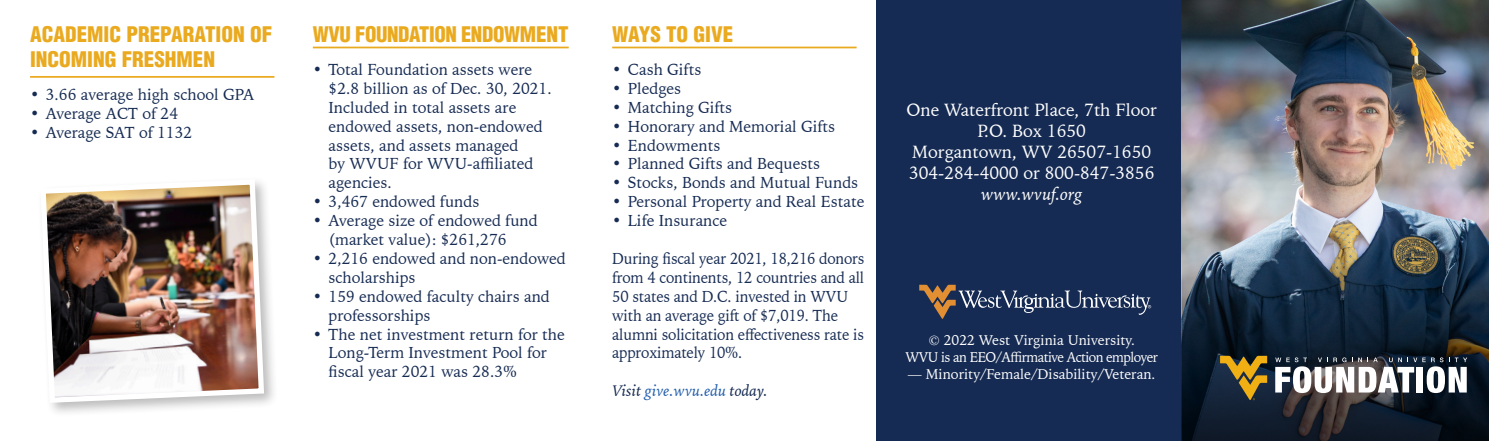
<style>
.page{position:relative;width:1489px;height:441px;background:#fff}
.page>*{position:absolute;margin:0;border:0;box-sizing:border-box;transform-origin:0 0}
.t1{font:900 condensed 21px/25.2px "Helvetica";color:#eaaa20}
.t2{font:900 condensed 21px "Helvetica";letter-spacing:-.02em;color:#eaaa20}
.t3{font:17.5px "Iowan Old Style BT Pro";color:#fff}
.t4{font:italic 17.5px "Iowan Old Style BT Pro";color:#fff}
.t5{font:15.75px/18.9px "Iowan Old Style BT Pro";color:#162b53}
.t6{font:15.75px/18.9px "Iowan Old Style BT Pro";color:#162b53;scale:.95 1}
.t7{font:italic 15.75px "Iowan Old Style BT Pro";color:#235fad}
.t8{font:14px "Iowan Old Style BT Pro";color:#fff}
.t9{font:14px "Iowan Old Style BT Pro";letter-spacing:-.04em;color:#fff;scale:.96 1}
.s1{color:#162b53}
</style>
<div class="page">
<div style="left:876px;top:0;width:305px;height:441px;background:#162b53"></div>
<img style="left:1181px;top:0;width:307px;height:238px">
<svg style="left:1181px;top:238px;width:307px;height:203px;background:#233241"></svg>
<hr style="left:30px;top:76px;width:244px;height:2px;background:#eaaa20">
<hr style="left:612px;top:47px;width:244px;height:1px;background:#eaaa20">
<svg style="left:1220px;top:356px;width:47px;height:44px;background:#71602b"></svg>
<svg style="left:1275px;top:357px;width:192px;height:36px"></svg>
<hr style="left:313px;top:47px;width:255px;height:1px;background:#eaaa20">
<div style="left:37px;top:176px;width:242px;height:242px;background:#231f20;opacity:.3"></div>
<img style="left:38px;top:177px;width:229px;height:229px">
<svg style="left:919px;top:285px;width:232px;height:34px"></svg>
<p class="t1" style="left:30px;top:22px;width:244px">ACADEMIC PREPARATION OF<br>INCOMING FRESHMEN</p>
<p class="t1" style="left:612px;top:22px;width:123px">WAYS TO GIVE</p>
<p class="t2" style="left:313px;top:21px;width:257px">WVU FOUNDATION ENDOWMENT</p>
<p class="t5" style="left:328px;top:60px;width:225px;text-indent:-16px">• Total Foundation assets were $2.8 billion as of Dec. 30, 2021.<br>Included in total assets are endowed assets, non-endowed assets, and assets managed<br>by WVUF for WVU-affiliated agencies.</p>
<p class="t5" style="left:313px;top:192px;width:168px">• 3,467 endowed funds</p>
<p class="t5" style="left:328px;top:211px;width:210px;text-indent:-16px">• Average size of endowed fund (market value): $261,276</p>
<p class="t5" style="left:328px;top:249px;width:239px;text-indent:-16px">• 2,216 endowed and non-endowed scholarships</p>
<p class="t5" style="left:328px;top:286px;width:223px;text-indent:-16px">• 159 endowed faculty chairs and professorships</p>
<p class="t5" style="left:328px;top:324px;width:238px;text-indent:-16px">• The net investment return for the<br>Long-Term Investment Pool for fiscal year 2021 was 28.3%</p>
<p class="t5" style="left:612px;top:60px;width:91px">• Cash Gifts</p>
<p class="t5" style="left:612px;top:79px;width:70px">• Pledges</p>
<p class="t5" style="left:612px;top:97px;width:122px">• Matching Gifts</p>
<p class="t5" style="left:612px;top:116px;width:224px">• Honorary and Memorial Gifts</p>
<p class="t5" style="left:612px;top:135px;width:110px">• Endowments</p>
<p class="t5" style="left:612px;top:154px;width:209px">• Planned Gifts and Bequests</p>
<p class="t5" style="left:612px;top:173px;width:247px">• Stocks, Bonds and Mutual Funds</p>
<p class="t5" style="left:612px;top:192px;width:254px">• Personal Property and Real Estate</p>
<p class="t5" style="left:612px;top:211px;width:116px">• Life Insurance</p>
<p class="t6" style="left:612px;top:249px;width:267px">During fiscal year 2021, 18,216 donors from 4 continents, 12 countries and all 50 states and D.C. invested in WVU with an average gift of $7,019. The alumni solicitation effectiveness rate is approximately 10%.</p>
<p class="t7" style="left:612px;top:380px;width:157px"><span class="s1">Visit</span> give.wvu.edu <span class="s1">today.</span></p>
<p class="t5" style="left:30px;top:85px;width:226px">• 3.66 average high school GPA</p>
<p class="t5" style="left:30px;top:104px;width:150px">• Average ACT of 24</p>
<p class="t5" style="left:30px;top:123px;width:164px">• Average SAT of 1132</p>
<p class="t3" style="left:906px;top:98px;width:252px">One Waterfront Place, 7th Floor</p>
<p class="t3" style="left:977px;top:119px;width:110px">P.O. Box 1650</p>
<p class="t3" style="left:912px;top:140px;width:240px">Morgantown, WV 26507-1650</p>
<p class="t3" style="left:909px;top:161px;width:247px">304-284-4000 or 800-847-3856</p>
<p class="t4" style="left:981px;top:182px;width:103px">www.wvuf.org</p>
<p class="t8" style="left:928px;top:331px;width:208px">© 2022 West Virginia University.</p>
<p class="t9" style="left:905px;top:348px;width:265px">WVU is an EEO/Affirmative Action employer</p>
<p class="t8" style="left:908px;top:365px;width:249px">— Minority/Female/Disability/Veteran.</p>
</div>
